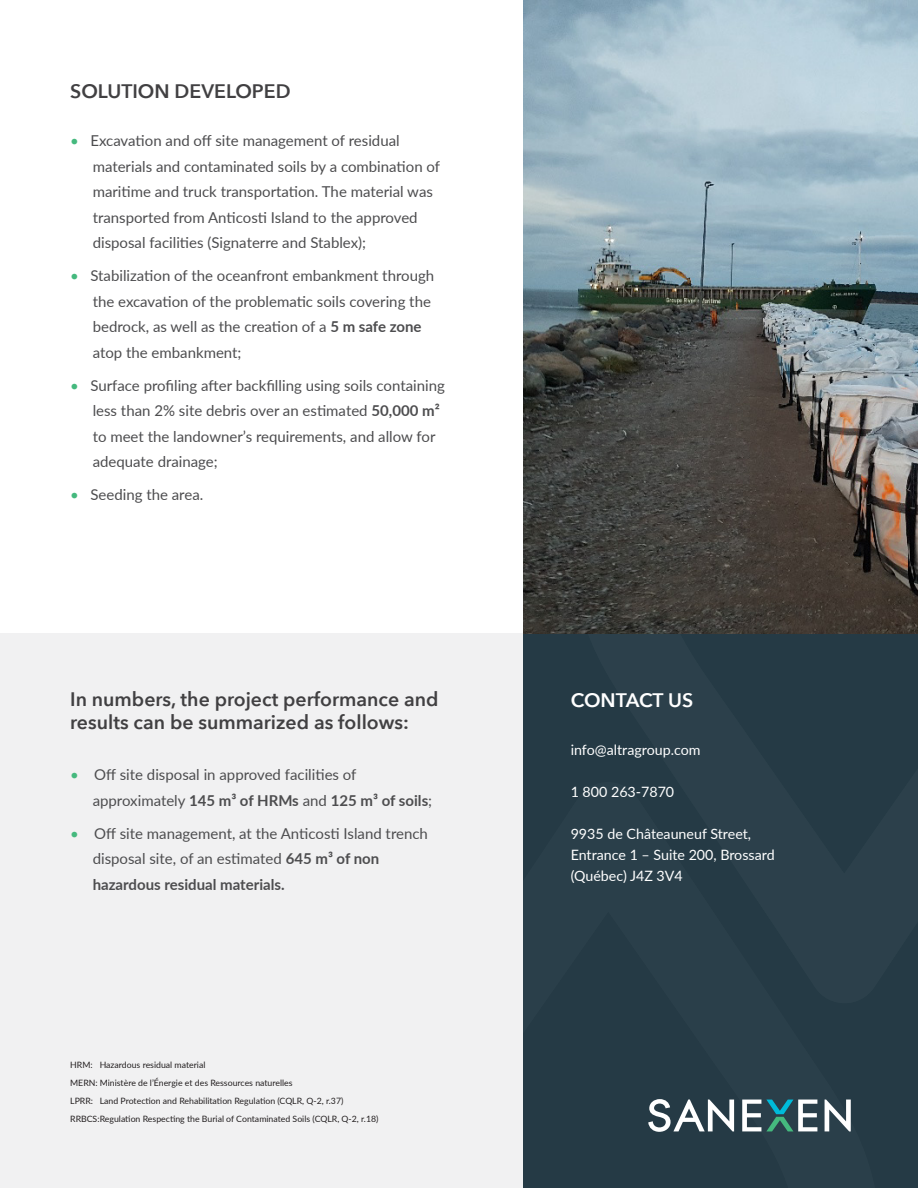
<style>
.page{position:relative;width:918px;height:1188px;background:#fff}
.page>*{position:absolute;margin:0;border:0;box-sizing:border-box;transform-origin:0 0}
.t1{font:600 19.5px/23.4px "Avenir Next";color:#414042}
.t2{font:600 19.5px "Avenir Next";letter-spacing:-.005em;color:#fff}
.t3{font:15px/25.5px "Lato";color:#4d4d4f}
.t4{font:14.25px/21px "Lato";color:#fff}
.t5{font:8.7px/18px "Lato";color:#231f20}
.s1{color:#45b97e}
.s2{font-weight:700}
</style>
<div class="page">
<div style="left:0;top:633px;width:524px;height:555px;background:#f1f1f2"></div>
<div style="left:524px;top:632px;width:394px;height:556px;background:#253a45"></div>
<img style="left:524px;top:0;width:394px;height:633px">
<svg style="left:648px;top:1099px;width:86px;height:33px"></svg>
<svg style="left:825px;top:1100px;width:26px;height:31px"></svg>
<svg style="left:742px;top:1100px;width:75px;height:31px"></svg>
<h1 class="t1" style="left:70px;top:79px;width:222px">SOLUTION DEVELOPED</h1>
<p class="t3" style="left:93px;top:127px;width:349px;text-indent:-22px"><span class="s1">•</span> Excavation and off site management of residual materials and contaminated soils by a combination of maritime and truck transportation. The material was transported from Anticosti Island to the approved disposal facilities (Signaterre and Stablex);</p>
<p class="t3" style="left:93px;top:262px;width:343px;text-indent:-22px"><span class="s1">•</span> Stabilization of the oceanfront embankment through the excavation of the problematic soils covering the bedrock, as well as the creation of a <span class="s2">5 m safe zone </span>atop the embankment;</p>
<p class="t3" style="left:93px;top:372px;width:354px;text-indent:-22px"><span class="s1">•</span> Surface profiling after backfilling using soils containing less than 2% site debris over an estimated <span class="s2">50,000 m² </span>to meet the landowner’s requirements, and allow for adequate drainage;</p>
<p class="t3" style="left:70px;top:481px;width:135px"><span class="s1">•</span> Seeding the area.</p>
<h1 class="t1" style="left:70px;top:687px;width:370px">In numbers, the project performance and results can be summarized as follows:</h1>
<p class="t3" style="left:93px;top:761px;width:341px;text-indent:-22px"><span class="s1">•</span> Off site disposal in approved facilities of approximately <span class="s2">145 m³ of HRMs</span> and <span class="s2">125 m³ of soils</span>;</p>
<p class="t3" style="left:93px;top:820px;width:337px;text-indent:-22px"><span class="s1">•</span> Off site management, at the Anticosti Island trench disposal site, of an estimated <span class="s2">645 m³ of non hazardous residual materials.</span></p>
<p class="t5" style="left:70px;top:1056px;width:310px">HRM: Hazardous residual material<br>MERN: Ministère de l’Énergie et des Ressources naturelles<br>LPRR: Land Protection and Rehabilitation Regulation (CQLR, Q-2, r.37)<br>RRBCS: Regulation Respecting the Burial of Contaminated Soils (CQLR, Q-2, r.18)</p>
<h1 class="t2" style="left:571px;top:684px;width:124px">CONTACT US</h1>
<p class="t4" style="left:571px;top:738px;width:131px">info@altragroup.com</p>
<p class="t4" style="left:571px;top:780px;width:105px">1 800 263-7870</p>
<p class="t4" style="left:571px;top:822px;width:205px">9935 de Châteauneuf Street,<br>Entrance 1 – Suite 200, Brossard (Québec) J4Z 3V4</p>
</div>
